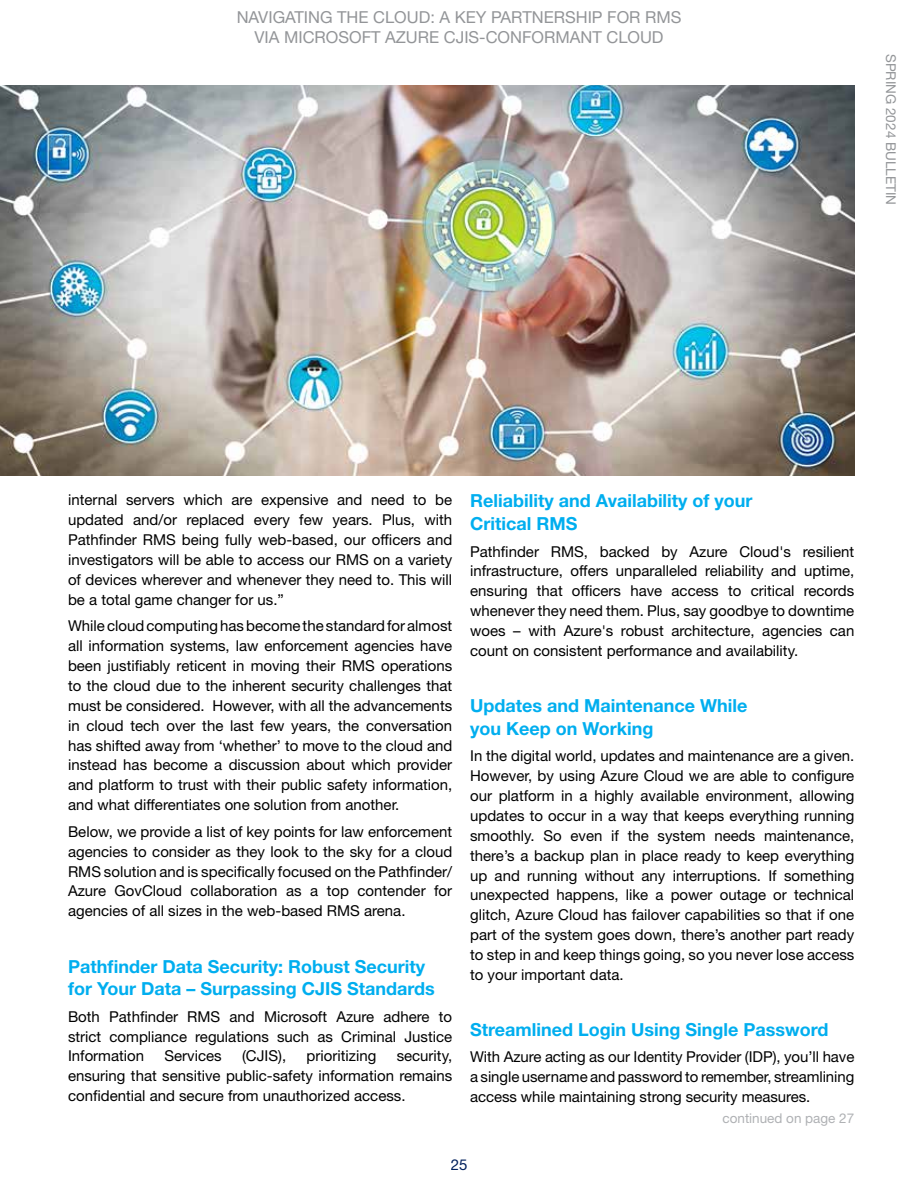
<style>
.page{position:relative;width:918px;height:1188px;background:#fff}
.page>*{position:absolute;margin:0;border:0;box-sizing:border-box;transform-origin:0 0}
.t1{font:700 18px/22.5px "Helvetica Neue LT Std";color:#00aeef}
.t2{font:16.5px/19.8px "Helvetica Neue LT Std";color:#939598;text-align:center}
.t3{font:15px/19.8px "Helvetica Neue LT Std";color:#000;text-align:justify}
.t4{font:15px "Helvetica Neue LT Std";color:#00205c}
.t5{font:13.5px "Helvetica Neue LT Std";color:#939598}
.t6{font:13.5px "Helvetica Neue LT Std";color:#afb1b4}
</style>
<div class="page">
<img style="left:0;top:85px;width:854px;height:391px">
<p class="t2" style="left:236px;top:7px;width:447px">NAVIGATING THE CLOUD: A KEY PARTNERSHIP FOR RMS<br>VIA MICROSOFT AZURE CJIS-CONFORMANT CLOUD</p>
<p class="t5" style="left:899px;top:54px;width:153px;rotate:90deg">SPRING 2024 BULLETIN</p>
<p class="t3" style="left:68px;top:490px;width:386px">internal servers which are expensive and need to be updated and/or replaced every few years. Plus, with Pathfinder RMS being fully web-based, our officers and investigators will be able to access our RMS on a variety of devices wherever and whenever they need to. This will be a total game changer for us.”</p>
<p class="t3" style="left:68px;top:616px;width:386px">While cloud computing has become the standard for almost all information systems, law enforcement agencies have been justifiably reticent in moving their RMS operations to the cloud due to the inherent security challenges that must be considered. However, with all the advancements in cloud tech over the last few years, the conversation has shifted away from ‘whether’ to move to the cloud and instead has become a discussion about which provider and platform to trust with their public safety information, and what differentiates one solution from another.</p>
<p class="t3" style="left:68px;top:821px;width:386px">Below, we provide a list of key points for law enforcement agencies to consider as they look to the sky for a cloud RMS solution and is specifically focused on the Pathfinder/ Azure GovCloud collaboration as a top contender for agencies of all sizes in the web-based RMS arena.</p>
<p class="t1" style="left:68px;top:955px;width:368px">Pathfinder Data Security: Robust Security for Your Data – Surpassing CJIS Standards</p>
<p class="t3" style="left:68px;top:1006px;width:386px">Both Pathfinder RMS and Microsoft Azure adhere to strict compliance regulations such as Criminal Justice Information</p>
<p class="t3" style="left:165px;top:1046px;width:59px">Services</p>
<p class="t3" style="left:242px;top:1046px;width:46px">(CJIS),</p>
<p class="t3" style="left:307px;top:1046px;width:71px">prioritizing</p>
<p class="t3" style="left:68px;top:1046px;width:386px;text-indent:329px">security, ensuring that sensitive public-safety information remains confidential and secure from unauthorized access.</p>
<p class="t1" style="left:470px;top:489px;width:284px">Reliability and Availability of your<br>Critical RMS</p>
<p class="t3" style="left:470px;top:541px;width:386px">Pathfinder RMS, backed by Azure Cloud's resilient infrastructure, offers unparalleled reliability and uptime, ensuring that officers have access to critical records whenever they need them. Plus, say goodbye to downtime woes – with Azure's robust architecture, agencies can count on consistent performance and availability.</p>
<p class="t1" style="left:470px;top:694px;width:279px">Updates and Maintenance While you Keep on Working</p>
<p class="t3" style="left:470px;top:746px;width:386px">In the digital world, updates and maintenance are a given.<br>However, by using Azure Cloud we are able to configure our platform in a highly available environment, allowing updates to occur in a way that keeps everything running smoothly. So even if the system needs maintenance, there’s a backup plan in place ready to keep everything up and running without any interruptions. If something unexpected happens, like a power outage or technical glitch, Azure Cloud has failover capabilities so that if one part of the system goes down, there’s another part ready to step in and keep things going, so you never lose access to your important data.</p>
<p class="t1" style="left:470px;top:1018px;width:360px">Streamlined Login Using Single Password</p>
<p class="t3" style="left:470px;top:1047px;width:386px">With Azure acting as our Identity Provider (IDP), you’ll have a single username and password to remember, streamlining access while maintaining strong security measures.</p>
<p class="t6" style="left:723px;top:1111px;width:133px">continued on page 27</p>
<p class="t4" style="left:451px;top:1156px;width:18px">25</p>
</div>
